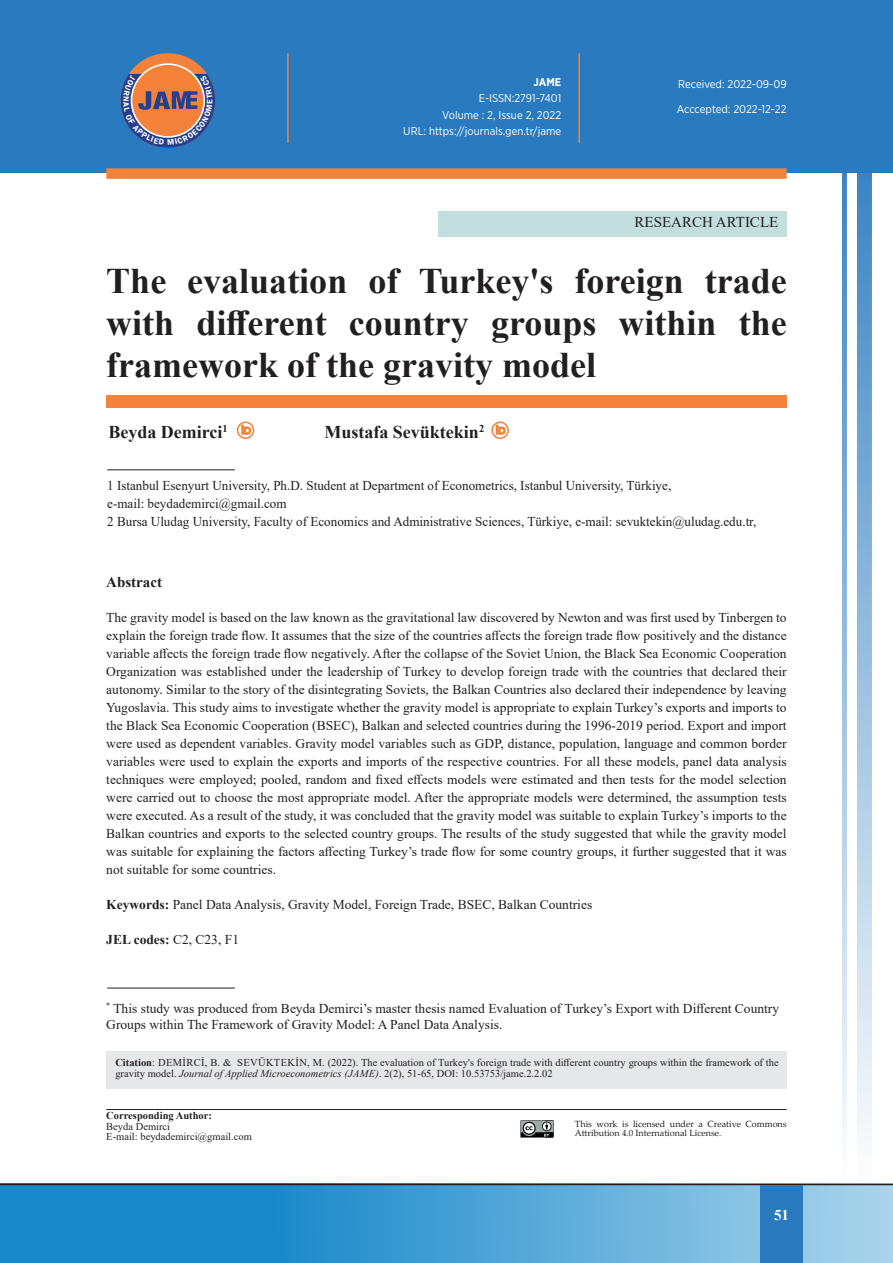
<style>
.page{position:relative;width:893px;height:1263px;background:#fff}
.page>*{position:absolute;margin:0;border:0;box-sizing:border-box;transform-origin:0 0}
.t1{font:700 36px/42px "Times New Roman";color:#231f20;text-align:justify}
.t2{font:700 18px "Times New Roman";color:#231f20}
.t3{font:15px "Times New Roman";color:#231f20}
.t4{font:700 15px "Times New Roman";color:#231f20}
.t5{font:700 15px "Times New Roman";color:#fff}
.t6{font:13.5px/18px "Times New Roman";color:#231f20}
.t7{font:700 13.5px "Times New Roman";color:#231f20}
.t8{font:11.25px/16.5px "Gotham Narrow";color:#fff;text-align:right}
.t9{font:700 11.25px "Gotham Narrow";color:#fff}
.t10{font:10.5px/10.5px "Times New Roman";color:#231f20}
.t11{font:700 10.5px "Times New Roman";color:#231f20}
.t12{font:9px/9px "Palatino Linotype";color:#231f20}
.s1{font-weight:700}
.s2{font-weight:400}
.s3{font-style:italic}
</style>
<div class="page">
<svg style="left:1px;top:1185px;width:892px;height:78px;background:#48a1d4"></svg>
<hr style="left:0;top:1184px;width:893px;height:1px;background:#231f20">
<div style="left:760px;top:1185px;width:43px;height:78px;background:#2a7abf"></div>
<svg style="left:857px;top:173px;width:15px;height:1011px;background:#9bc0e0"></svg>
<svg style="left:842px;top:173px;width:5px;height:1011px;background:#9cc1e0"></svg>
<hr style="left:0;top:1184px;width:1px;height:79px;background:#1989ca">
<div style="left:0;top:0;width:893px;height:173px;background:#2a7abf"></div>
<div style="left:106px;top:395px;width:681px;height:13px;background:#f4823a"></div>
<hr style="left:287px;top:53px;width:2px;height:90px;background:#f4823a">
<hr style="left:578px;top:53px;width:2px;height:90px;background:#f4823a">
<div style="left:106px;top:168px;width:681px;height:11px;background:#f48239"></div>
<hr style="left:106px;top:1109px;width:681px;height:1px;background:#231f20">
<div style="left:438px;top:211px;width:349px;height:26px;background:#c2dfde"></div>
<div style="left:106px;top:1052px;width:681px;height:37px;background:#e6e7e9"></div>
<svg style="left:121px;top:53px;width:94px;height:95px"></svg>
<svg style="left:131px;top:64px;width:73px;height:73px"></svg>
<hr style="left:107px;top:469px;width:128px;height:1px;background:#231f20">
<hr style="left:107px;top:988px;width:128px;height:1px;background:#231f20">
<div style="left:237px;top:421px;width:17px;height:18px;border:2px solid #f48239;border-radius:50%"></div>
<svg style="left:241px;top:424px;width:11px;height:11px"></svg>
<div style="left:491px;top:421px;width:18px;height:18px;border:2px solid #f48239;border-radius:50%"></div>
<svg style="left:496px;top:424px;width:11px;height:11px"></svg>
<svg style="left:520px;top:1120px;width:34px;height:17px"></svg>
<svg style="left:121px;top:74px;width:94px;height:74px;background:#896d75"></svg>
<p class="t9" style="left:534px;top:75px;width:29px">JAME</p>
<p class="t8" style="left:403px;top:90px;width:159px">E-ISSN:2791-7401<br>Volume : 2, Issue 2, 2022<br>URL: https://journals.gen.tr/jame</p>
<p class="t8" style="left:678px;top:75px;width:110px">Received: 2022-09-09</p>
<p class="t8" style="left:677px;top:100px;width:111px">Acccepted: 2022-12-22</p>
<p class="t3" style="left:635px;top:212px;width:145px">RESEARCH ARTICLE</p>
<h1 class="t1" style="left:106px;top:259px;width:682px">The evaluation of Turkey's foreign trade with different country groups within the framework of the gravity model</h1>
<h2 class="t2" style="left:108px;top:419px;width:121px">Beyda Demirci<sup>1</sup></h2>
<h2 class="t2" style="left:324px;top:419px;width:161px">Mustafa Sevüktekin<sup>2</sup></h2>
<p class="t6" style="left:107px;top:476px;width:651px">1 Istanbul Esenyurt University, Ph.D. Student at Department of Econometrics, Istanbul University, Türkiye,<br>e-mail: beydademirci@gmail.com<br>2 Bursa Uludag University, Faculty of Economics and Administrative Sciences, Türkiye, e-mail: sevuktekin@uludag.edu.tr,</p>
<p class="t4" style="left:106px;top:572px;width:57px">Abstract</p>
<p class="t6" style="left:106px;top:608px;width:682px;text-align:justify">The gravity model is based on the law known as the gravitational law discovered by Newton and was first used by Tinbergen to explain the foreign trade flow. It assumes that the size of the countries affects the foreign trade flow positively and the distance variable affects the foreign trade flow negatively. After the collapse of the Soviet Union, the Black Sea Economic Cooperation Organization was established under the leadership of Turkey to develop foreign trade with the countries that declared their autonomy. Similar to the story of the disintegrating Soviets, the Balkan Countries also declared their independence by leaving Yugoslavia. This study aims to investigate whether the gravity model is appropriate to explain Turkey’s exports and imports to the Black Sea Economic Cooperation (BSEC), Balkan and selected countries during the 1996-2019 period. Export and import were used as dependent variables. Gravity model variables such as GDP, distance, population, language and common border variables were used to explain the exports and imports of the respective countries. For all these models, panel data analysis techniques were employed; pooled, random and fixed effects models were estimated and then tests for the model selection were carried out to choose the most appropriate model. After the appropriate models were determined, the assumption tests were executed. As a result of the study, it was concluded that the gravity model was suitable to explain Turkey’s imports to the Balkan countries and exports to the selected country groups. The results of the study suggested that while the gravity model was suitable for explaining the factors affecting Turkey’s trade flow for some country groups, it further suggested that it was not suitable for some countries.</p>
<p class="t6" style="left:106px;top:895px;width:487px"><span class="s1">Keywords:</span> Panel Data Analysis, Gravity Model, Foreign Trade, BSEC, Balkan Countries</p>
<p class="t7" style="left:106px;top:930px;width:134px">JEL codes: <span class="s2">C2, C23, F1</span></p>
<p class="t6" style="left:106px;top:1000px;width:674px;line-height:16.2px"><sup>*</sup> This study was produced from Beyda Demirci’s master thesis named Evaluation of Turkey’s Export with Different Country<br>Groups within The Framework of Gravity Model: A Panel Data Analysis.</p>
<p class="t10" style="left:115px;top:1057px;width:665px"><span class="s1">Citation</span>: DEMIRCI, B. &amp; SEVÜKTEKIN, M. (2022). The evaluation of Turkey's foreign trade with different country groups within the framework of the gravity model. <span class="s3">Journal of Applied Microeconometrics (JAME)</span>. 2(2), 51-65, DOI: 10.53753/jame.2.2.02</p>
<p class="t11" style="left:106px;top:1108px;width:107px">Corresponding Author:</p>
<p class="t10" style="left:106px;top:1120px;width:147px">Beyda Demirci<br>E-mail: beydademirci@gmail.com</p>
<p class="t12" style="left:575px;top:1119px;width:213px">This work is licensed under a Creative Commons<br>Attribution 4.0 International License.</p>
<p class="t5" style="left:774px;top:1204px;width:16px">51</p>
</div>
